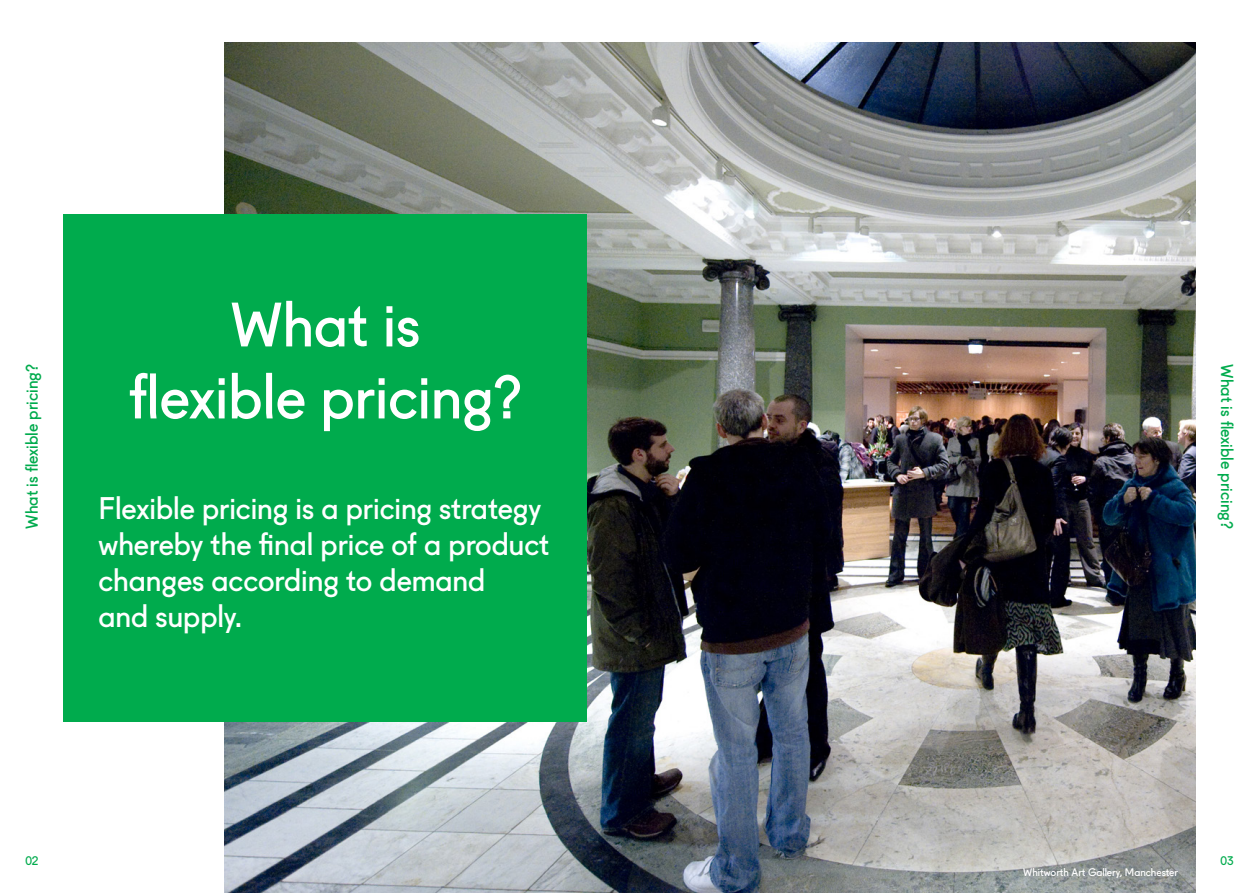
<style>
.page{position:relative;width:1259px;height:893px;background:#fff}
.page>*{position:absolute;margin:0;border:0;box-sizing:border-box;transform-origin:0 0}
.t1{font:60px/72px "Fugue Art Fund";color:#fff;text-align:center}
.Body_Copy_Large_Gree{font:30px/36px "Fugue Art Fund";color:#fff}
.t2{font:16.5px "Fugue Art Fund";color:#00ab4d}
.t3{font:12px "Fugue Art Fund";color:#00ab4d}
.t4{font:10.5px "Fugue Art Fund";color:#fff}
</style>
<div class="page">
<img style="left:224px;top:43px;width:971px;height:850px">
<div style="left:64px;top:215px;width:523px;height:507px;background:#00ab4d"></div>
<p class="t2" style="left:19px;top:529px;width:166px;rotate:-90deg">What is flexible pricing?</p>
<p class="t1" style="left:129px;top:283px;width:394px">What is<br>flexible pricing?</p>
<p class="Body_Copy_Large_Gree" style="left:99px;top:488px;width:452px">Flexible pricing is a pricing strategy whereby the final price of a product changes according to demand<br>and supply.</p>
<p class="t3" style="left:25px;top:852px;width:15px">02</p>
<p class="t2" style="left:1240px;top:364px;width:166px;rotate:90deg">What is flexible pricing?</p>
<p class="t4" style="left:1023px;top:864px;width:156px">Whitworth Art Gallery, Manchester</p>
<p class="t3" style="left:1220px;top:852px;width:15px">03</p>
</div>
